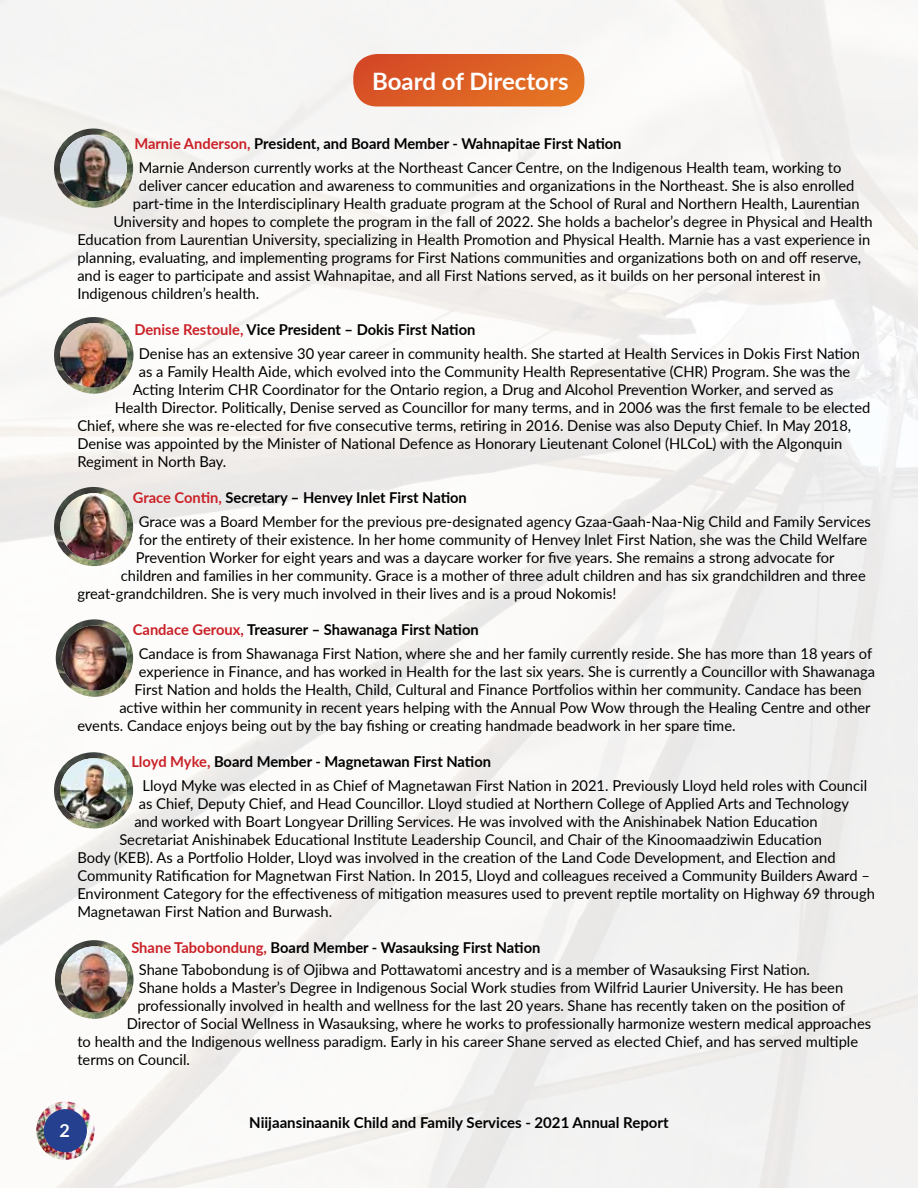
<style>
.page{position:relative;width:918px;height:1188px;background:#fff}
.page>*{position:absolute;margin:0;border:0;box-sizing:border-box;transform-origin:0 0}
.t1{font:700 24px "Lato";color:#fff}
.t2{font:700 18px "Lato";color:#fff}
.t3{font:15px/24.8px "Lato";color:#000}
.t4{font:700 15px "Lato";color:#000}
.s1{font-weight:700;color:#ca2127}
.s2{font-weight:700}
</style>
<div class="page">
<img style="left:0;top:0;width:918px;height:1188px">
<img style="left:36px;top:1102px;width:58px;height:58px;border-radius:29px">
<div style="left:44px;top:1109px;width:43px;height:43px;background:#25408f;border-radius:50%"></div>
<img style="left:54px;top:129px;width:79px;height:79px;border-radius:40px">
<img style="left:60px;top:135px;width:67px;height:66px;border-radius:33px">
<img style="left:54px;top:317px;width:79px;height:77px">
<img style="left:60px;top:323px;width:67px;height:65px">
<img style="left:54px;top:487px;width:79px;height:79px;border-radius:40px">
<img style="left:60px;top:493px;width:67px;height:67px;border-radius:33px">
<svg style="left:353px;top:54px;width:231px;height:52px;background:#dd642c"></svg>
<img style="left:54px;top:752px;width:79px;height:76px">
<img style="left:60px;top:758px;width:67px;height:64px">
<img style="left:55px;top:940px;width:78px;height:79px;border-radius:39px">
<img style="left:61px;top:946px;width:66px;height:67px;border-radius:33px">
<img style="left:56px;top:619px;width:77px;height:78px;border-radius:39px">
<img style="left:62px;top:625px;width:65px;height:66px;border-radius:33px">
<h1 class="t1" style="left:372px;top:63px;width:198px">Board of Directors</h1>
<p class="t3" style="left:134px;top:130px;width:709px"><span class="s1">Marnie Anderson,</span> <span class="s2">President, and Board Member - Wahnapitae First Nation<br></span>Marnie Anderson currently works at the Northeast Cancer Centre, on the Indigenous Health team, working to</p>
<p class="t3" style="left:139px;top:173px;width:717px">deliver cancer education and awareness to communities and organizations in the Northeast. She is also enrolled</p>
<p class="t3" style="left:133px;top:191px;width:728px">part-time in the Interdisciplinary Health graduate program at the School of Rural and Northern Health, Laurentian</p>
<p class="t3" style="left:113px;top:209px;width:761px">University and hopes to complete the program in the fall of 2022. She holds a bachelor’s degree in Physical and Health</p>
<p class="t3" style="left:77px;top:227px;width:795px">Education from Laurentian University, specializing in Health Promotion and Physical Health. Marnie has a vast experience in</p>
<p class="t3" style="left:77px;top:245px;width:785px">planning, evaluating, and implementing programs for First Nations communities and organizations both on and off reserve,</p>
<p class="t3" style="left:77px;top:263px;width:745px">and is eager to participate and assist Wahnapitae, and all First Nations served, as it builds on her personal interest in</p>
<p class="t3" style="left:77px;top:281px;width:183px">Indigenous children’s health.</p>
<p class="t3" style="left:134px;top:316px;width:727px"><span class="s1">Denise Restoule,</span> <span class="s2">Vice President – Dokis First Nation<br></span>Denise has an extensive 30 year career in community health. She started at Health Services in Dokis First Nation</p>
<p class="t3" style="left:139px;top:359px;width:713px">as a Family Health Aide, which evolved into the Community Health Representative (CHR) Program. She was the</p>
<p class="t3" style="left:133px;top:377px;width:702px">Acting Interim CHR Coordinator for the Ontario region, a Drug and Alcohol Prevention Worker, and served as</p>
<p class="t3" style="left:115px;top:395px;width:757px">Health Director. Politically, Denise served as Councillor for many terms, and in 2006 was the first female to be elected</p>
<p class="t3" style="left:77px;top:413px;width:775px">Chief, where she was re-elected for five consecutive terms, retiring in 2016. Denise was also Deputy Chief. In May 2018,</p>
<p class="t3" style="left:77px;top:431px;width:767px">Denise was appointed by the Minister of National Defence as Honorary Lieutenant Colonel (HLCoL) with the Algonquin</p>
<p class="t3" style="left:77px;top:449px;width:151px">Regiment in North Bay.</p>
<p class="t3" style="left:139px;top:484px;width:734px;text-indent:-6px"><span class="s1">Grace Contin,</span> <span class="s2">Secretary – Henvey Inlet First Nation<br></span>Grace was a Board Member for the previous pre-designated agency Gzaa-Gaah-Naa-Nig Child and Family Services</p>
<p class="t3" style="left:139px;top:527px;width:730px">for the entirety of their existence. In her home community of Henvey Inlet First Nation, she was the Child Welfare</p>
<p class="t3" style="left:136px;top:545px;width:700px">Prevention Worker for eight years and was a daycare worker for five years. She remains a strong advocate for</p>
<p class="t3" style="left:121px;top:563px;width:746px">children and families in her community. Grace is a mother of three adult children and has six grandchildren and three</p>
<p class="t3" style="left:77px;top:581px;width:541px">great-grandchildren. She is very much involved in their lives and is a proud Nokomis!</p>
<p class="t3" style="left:139px;top:616px;width:735px;text-indent:-6px"><span class="s1">Candace Geroux,</span> <span class="s2">Treasurer – Shawanaga First Nation<br></span>Candace is from Shawanaga First Nation, where she and her family currently reside. She has more than 18 years of</p>
<p class="t3" style="left:139px;top:659px;width:738px">experience in Finance, and has worked in Health for the last six years. She is currently a Councillor with Shawanaga</p>
<p class="t3" style="left:134px;top:677px;width:729px">First Nation and holds the Health, Child, Cultural and Finance Portfolios within her community. Candace has been</p>
<p class="t3" style="left:119px;top:695px;width:753px">active within her community in recent years helping with the Annual Pow Wow through the Healing Centre and other</p>
<p class="t3" style="left:77px;top:713px;width:660px">events. Candace enjoys being out by the bay fishing or creating handmade beadwork in her spare time.</p>
<p class="t3" style="left:143px;top:748px;width:726px;text-indent:-11px"><span class="s1">Lloyd Myke,</span> <span class="s2">Board Member - Magnetawan First Nation<br></span>Lloyd Myke was elected in as Chief of Magnetawan First Nation in 2021. Previously Lloyd held roles with Council</p>
<p class="t3" style="left:139px;top:791px;width:712px">as Chief, Deputy Chief, and Head Councillor. Lloyd studied at Northern College of Applied Arts and Technology</p>
<p class="t3" style="left:134px;top:809px;width:685px">and worked with Boart Longyear Drilling Services. He was involved with the Anishinabek Nation Education</p>
<p class="t3" style="left:119px;top:827px;width:704px">Secretariat Anishinabek Educational Institute Leadership Council, and Chair of the Kinoomaadziwin Education</p>
<p class="t3" style="left:77px;top:845px;width:760px">Body (KEB). As a Portfolio Holder, Lloyd was involved in the creation of the Land Code Development, and Election and</p>
<p class="t3" style="left:77px;top:863px;width:794px">Community Ratification for Magnetwan First Nation. In 2015, Lloyd and colleagues received a Community Builders Award –</p>
<p class="t3" style="left:77px;top:881px;width:799px">Environment Category for the effectiveness of mitigation measures used to prevent reptile mortality on Highway 69 through</p>
<p class="t3" style="left:77px;top:899px;width:256px">Magnetawan First Nation and Burwash.</p>
<p class="t3" style="left:139px;top:935px;width:673px;line-height:22.6px;text-indent:-7px"><span class="s1">Shane Tabobondung,</span> <span class="s2">Board Member - Wasauksing First Nation<br></span>Shane Tabobondung is of Ojibwa and Pottawatomi ancestry and is a member of Wasauksing First Nation.</p>
<p class="t3" style="left:139px;top:975px;width:706px">Shane holds a Master’s Degree in Indigenous Social Work studies from Wilfrid Laurier University. He has been</p>
<p class="t3" style="left:137px;top:993px;width:710px">professionally involved in health and wellness for the last 20 years. Shane has recently taken on the position of</p>
<p class="t3" style="left:127px;top:1011px;width:746px">Director of Social Wellness in Wasauksing, where he works to professionally harmonize western medical approaches</p>
<p class="t3" style="left:77px;top:1029px;width:782px">to health and the Indigenous wellness paradigm. Early in his career Shane served as elected Chief, and has served multiple</p>
<p class="t3" style="left:77px;top:1047px;width:114px">terms on Council.</p>
<p class="t2" style="left:60px;top:1117px;width:12px">2</p>
<p class="t4" style="left:249px;top:1111px;width:421px">Niijaansinaanik Child and Family Services - 2021 Annual Report</p>
</div>
